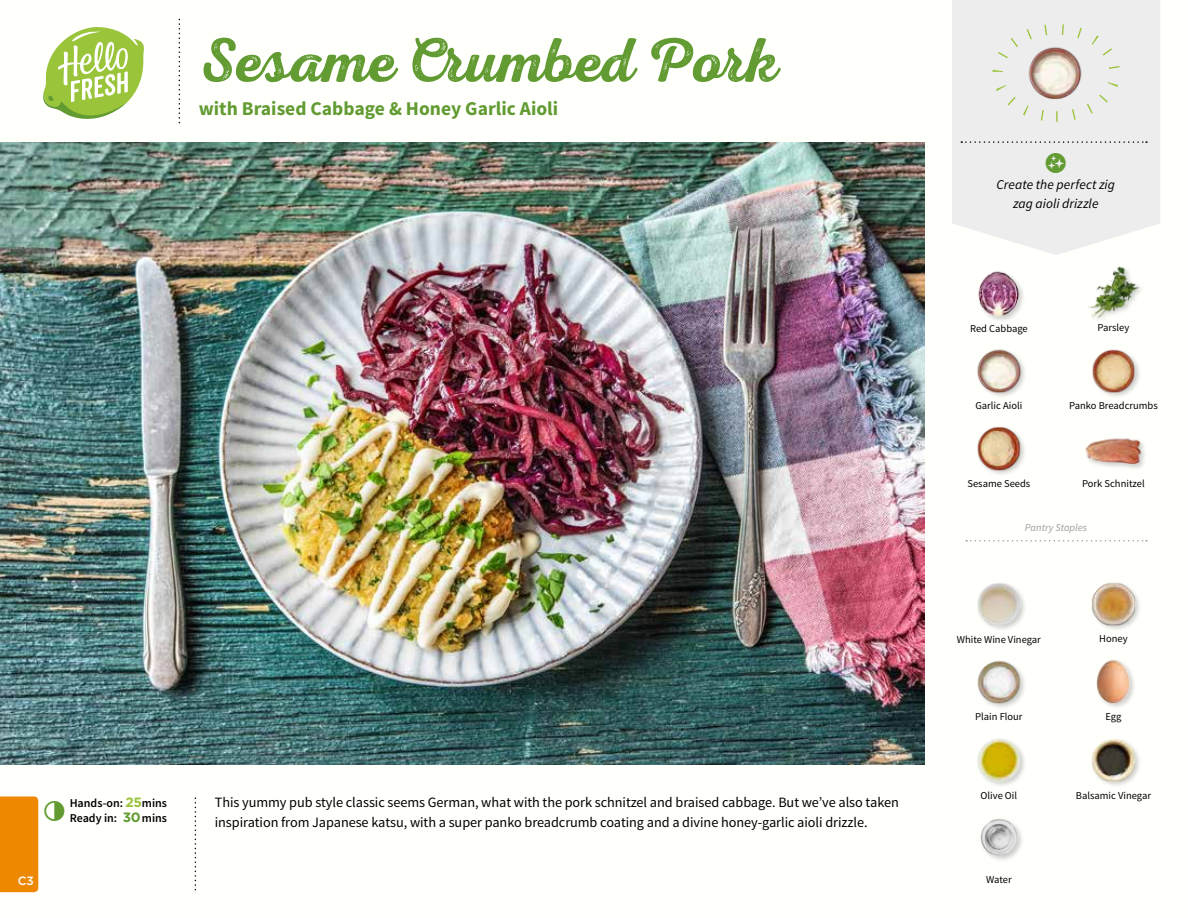
<style>
.page{position:relative;width:1188px;height:918px;background:#fff}
.page>*{position:absolute;margin:0;border:0;box-sizing:border-box;transform-origin:0 0}
.t1{font:63px "Nexa Rust Script S 2";color:#619b31}
.t2{font:700 19.5px "Source Sans Pro";color:#619b31}
.t3{font:14.25px/19.5px "Source Sans Pro";letter-spacing:-.005em;color:#000}
.t4{font:italic 13.5px/18.9px "Source Sans Pro";letter-spacing:.005em;color:#000;text-align:center}
.t5{font:600 12px/15px "Source Sans Pro";color:#000}
.t6{font:500 12px "Gotham";color:#fff}
.t7{font:10.5px "Source Sans Pro";color:#000}
.t8{font:italic 10.5px "Source Sans Pro";color:#9d9d9c}
.s1{font-family:"Gotham";font-weight:700;font-size:13.5px;color:#9ac43a}
.s2{font-family:"Gotham";font-weight:700;font-size:13.5px;color:#619b31}
</style>
<div class="page">
<div style="left:1085px;top:437px;width:62px;height:35px;background:#000;opacity:.2"></div>
<img style="left:1085px;top:437px;width:57px;height:35px">
<img style="left:977px;top:426px;width:48px;height:49px">
<img style="left:1088px;top:266px;width:54px;height:54px">
<img style="left:978px;top:271px;width:46px;height:50px">
<img style="left:1092px;top:349px;width:48px;height:48px">
<img style="left:977px;top:349px;width:48px;height:48px">
<img style="left:1096px;top:659px;width:39px;height:49px">
<img style="left:977px;top:660px;width:48px;height:48px">
<img style="left:980px;top:818px;width:42px;height:43px">
<img style="left:1091px;top:582px;width:49px;height:48px">
<img style="left:977px;top:583px;width:48px;height:47px">
<img style="left:1091px;top:739px;width:49px;height:47px">
<img style="left:977px;top:738px;width:48px;height:48px">
<svg style="left:43px;top:27px;width:101px;height:92px"></svg>
<svg style="left:952px;top:0;width:208px;height:255px;background:#eeeeed"></svg>
<svg style="left:961px;top:141px;width:186px;height:2px"></svg>
<img style="left:1021px;top:38px;width:69px;height:69px">
<div style="left:992px;top:24px;width:128px;height:98px;border:11px dashed #9ac43a;border-radius:50%"></div>
<svg style="left:966px;top:540px;width:181px;height:2px"></svg>
<div style="left:0;top:796px;width:38px;height:96px;background:#e80"></div>
<img style="left:0;top:142px;width:925px;height:623px">
<svg style="left:0;top:458px;width:11px;height:2px"></svg>
<svg style="left:1046px;top:152px;width:20px;height:21px"></svg>
<h1 class="t1" style="left:199px;top:23px;width:581px">Sesame Crumbed Pork</h1>
<h2 class="t2" style="left:199px;top:96px;width:361px">with Braised Cabbage &amp; Honey Garlic Aioli</h2>
<p class="t6" style="left:18px;top:873px;width:18px">C3</p>
<p class="t5" style="left:70px;top:796px;width:99px">Hands-on: <span class="s1">25</span>mins<br>Ready in: <span class="s2">30</span>mins</p>
<p class="t3" style="left:215px;top:793px;width:686px">This yummy pub style classic seems German, what with the pork schnitzel and braised cabbage. But we’ve also taken inspiration from Japanese katsu, with a super panko breadcrumb coating and a divine honey-garlic aioli drizzle.</p>
<p class="t4" style="left:996px;top:175px;width:120px">Create the perfect zig zag aioli drizzle</p>
<p class="t7" style="left:970px;top:322px;width:59px">Red Cabbage</p>
<p class="t7" style="left:1098px;top:321px;width:33px">Parsley</p>
<p class="t7" style="left:975px;top:399px;width:48px">Garlic Aioli</p>
<p class="t7" style="left:1069px;top:399px;width:90px">Panko Breadcrumbs</p>
<p class="t7" style="left:967px;top:477px;width:64px">Sesame Seeds</p>
<p class="t7" style="left:1082px;top:477px;width:64px">Pork Schnitzel</p>
<p class="t8" style="left:1025px;top:522px;width:64px">Pantry Staples</p>
<p class="t7" style="left:957px;top:633px;width:86px">White Wine Vinegar</p>
<p class="t7" style="left:1099px;top:632px;width:30px">Honey</p>
<p class="t7" style="left:975px;top:710px;width:49px">Plain Flour</p>
<p class="t7" style="left:1105px;top:710px;width:18px">Egg</p>
<p class="t7" style="left:981px;top:789px;width:38px">Olive Oil</p>
<p class="t7" style="left:1076px;top:789px;width:77px">Balsamic Vinegar</p>
<p class="t7" style="left:986px;top:873px;width:27px">Water</p>
</div>
